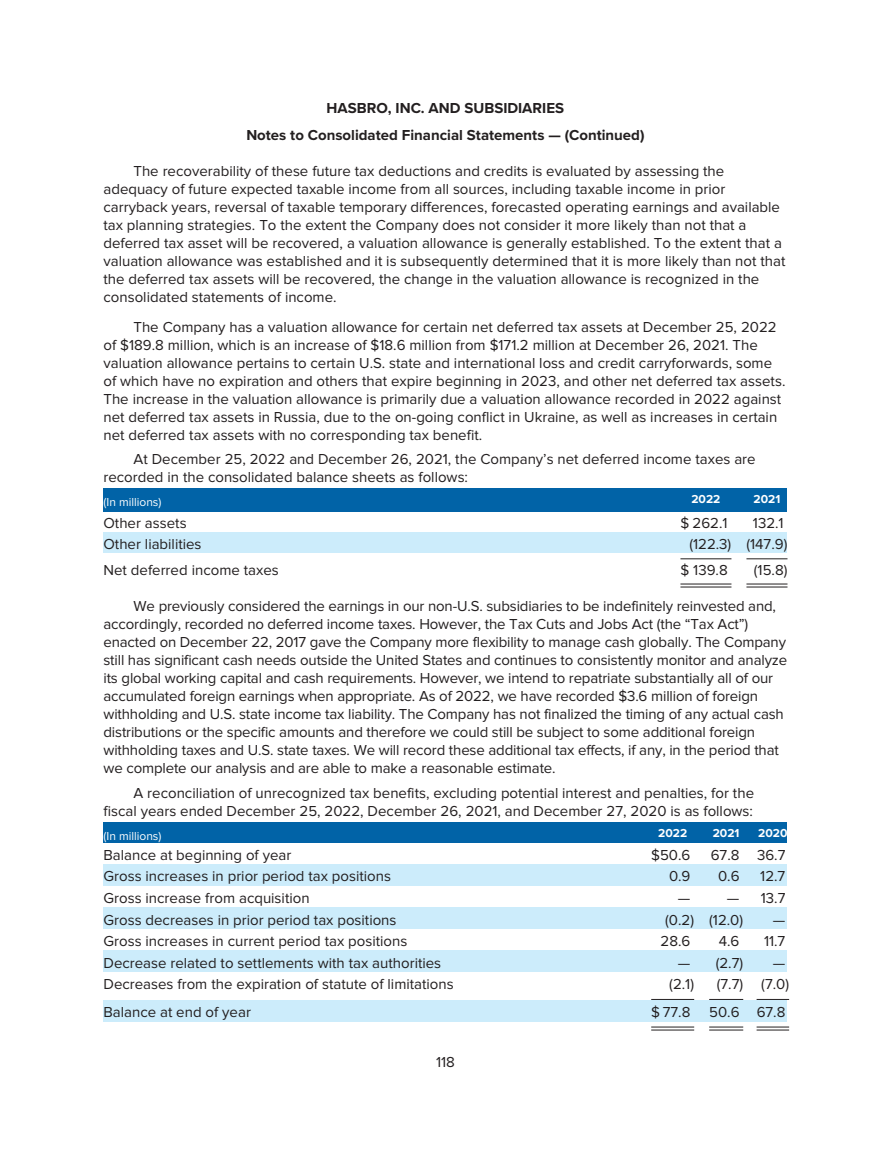
<style>
.page{position:relative;width:891px;height:1161px;background:#fff}
.page>*{position:absolute;margin:0;border:0;box-sizing:border-box;transform-origin:0 0}
.t1{font:15px/18px "Proxima Nova";color:#231f20}
.t2{font:700 15px/27px "Proxima Nova";color:#231f20;text-align:center}
.t3{font:12px "Proxima Nova";color:#fff}
.t4{font:700 12px "Proxima Nova";color:#fff}
</style>
<div class="page">
<div style="left:104px;top:488px;width:684px;height:24px;background:#0163a7"></div>
<div style="left:104px;top:532px;width:684px;height:21px;background:#ccecfb"></div>
<hr style="left:680px;top:558px;width:51px;height:1px;background:#231f20">
<hr style="left:746px;top:558px;width:41px;height:1px;background:#231f20">
<hr style="left:680px;top:584px;width:51px;height:1px;background:#231f20">
<hr style="left:680px;top:587px;width:51px;height:1px;background:#231f20">
<hr style="left:746px;top:584px;width:41px;height:1px;background:#231f20">
<hr style="left:746px;top:587px;width:41px;height:1px;background:#231f20">
<div style="left:104px;top:822px;width:684px;height:21px;background:#0163a7"></div>
<div style="left:104px;top:864px;width:684px;height:22px;background:#ccecfb"></div>
<div style="left:104px;top:907px;width:684px;height:22px;background:#ccecfb"></div>
<div style="left:104px;top:951px;width:684px;height:21px;background:#ccecfb"></div>
<div style="left:104px;top:1000px;width:684px;height:21px;background:#ccecfb"></div>
<hr style="left:651px;top:999px;width:43px;height:1px;background:#231f20">
<hr style="left:709px;top:999px;width:34px;height:1px;background:#231f20">
<hr style="left:757px;top:999px;width:32px;height:1px;background:#231f20">
<hr style="left:651px;top:1027px;width:43px;height:1px;background:#231f20">
<hr style="left:651px;top:1030px;width:43px;height:1px;background:#231f20">
<hr style="left:709px;top:1027px;width:34px;height:1px;background:#231f20">
<hr style="left:709px;top:1030px;width:34px;height:1px;background:#231f20">
<hr style="left:757px;top:1027px;width:32px;height:1px;background:#231f20">
<hr style="left:757px;top:1030px;width:32px;height:1px;background:#231f20">
<p class="t2" style="left:246px;top:95px;width:400px">HASBRO, INC. AND SUBSIDIARIES<br>Notes to Consolidated Financial Statements — (Continued)</p>
<p class="t1" style="left:104px;top:163px;width:683px;text-indent:30px">The recoverability of these future tax deductions and credits is evaluated by assessing the adequacy of future expected taxable income from all sources, including taxable income in prior carryback years, reversal of taxable temporary differences, forecasted operating earnings and available tax planning strategies. To the extent the Company does not consider it more likely than not that a deferred tax asset will be recovered, a valuation allowance is generally established. To the extent that a valuation allowance was established and it is subsequently determined that it is more likely than not that the deferred tax assets will be recovered, the change in the valuation allowance is recognized in the consolidated statements of income.</p>
<p class="t1" style="left:104px;top:319px;width:683px;text-indent:30px">The Company has a valuation allowance for certain net deferred tax assets at December 25, 2022 of $189.8 million, which is an increase of $18.6 million from $171.2 million at December 26, 2021. The valuation allowance pertains to certain U.S. state and international loss and credit carryforwards, some of which have no expiration and others that expire beginning in 2023, and other net deferred tax assets.<br>The increase in the valuation allowance is primarily due a valuation allowance recorded in 2022 against net deferred tax assets in Russia, due to the on-going conflict in Ukraine, as well as increases in certain net deferred tax assets with no corresponding tax benefit.</p>
<p class="t1" style="left:104px;top:451px;width:654px;text-indent:30px">At December 25, 2022 and December 26, 2021, the Company’s net deferred income taxes are recorded in the consolidated balance sheets as follows:</p>
<p class="t3" style="left:104px;top:498px;width:60px">(In millions)</p>
<p class="t4" style="left:691px;top:495px;width:31px">2022</p>
<p class="t4" style="left:754px;top:495px;width:28px">2021</p>
<p class="t1" style="left:104px;top:516px;width:85px">Other assets</p>
<p class="t1" style="left:680px;top:516px;width:49px">$ 262.1</p>
<p class="t1" style="left:753px;top:516px;width:32px">132.1</p>
<p class="t1" style="left:104px;top:536px;width:100px">Other liabilities</p>
<p class="t1" style="left:689px;top:536px;width:100px">(122.3) (147.9)</p>
<p class="t1" style="left:104px;top:563px;width:177px">Net deferred income taxes</p>
<p class="t1" style="left:680px;top:563px;width:49px">$ 139.8</p>
<p class="t1" style="left:754px;top:563px;width:35px">(15.8)</p>
<p class="t1" style="left:104px;top:599px;width:685px;text-indent:30px">We previously considered the earnings in our non-U.S. subsidiaries to be indefinitely reinvested and, accordingly, recorded no deferred income taxes. However, the Tax Cuts and Jobs Act (the “Tax Act”) enacted on December 22, 2017 gave the Company more flexibility to manage cash globally. The Company still has significant cash needs outside the United States and continues to consistently monitor and analyze its global working capital and cash requirements. However, we intend to repatriate substantially all of our accumulated foreign earnings when appropriate. As of 2022, we have recorded $3.6 million of foreign withholding and U.S. state income tax liability. The Company has not finalized the timing of any actual cash distributions or the specific amounts and therefore we could still be subject to some additional foreign withholding taxes and U.S. state taxes. We will record these additional tax effects, if any, in the period that we complete our analysis and are able to make a reasonable estimate.</p>
<p class="t1" style="left:104px;top:785px;width:652px;text-align:right">A reconciliation of unrecognized tax benefits, excluding potential interest and penalties, for the fiscal years ended December 25, 2022, December 26, 2021, and December 27, 2020 is as follows:</p>
<p class="t3" style="left:104px;top:832px;width:60px">(In millions)</p>
<p class="t4" style="left:658px;top:829px;width:31px">2022</p>
<p class="t4" style="left:713px;top:829px;width:28px">2021</p>
<p class="t4" style="left:758px;top:829px;width:31px">2020</p>
<p class="t1" style="left:104px;top:847px;width:189px">Balance at beginning of year</p>
<p class="t1" style="left:651px;top:847px;width:41px">$50.6</p>
<p class="t1" style="left:711px;top:847px;width:76px">67.8 36.7</p>
<p class="t1" style="left:104px;top:869px;width:289px">Gross increases in prior period tax positions</p>
<p class="t1" style="left:669px;top:869px;width:23px">0.9</p>
<p class="t1" style="left:718px;top:869px;width:23px">0.6</p>
<p class="t1" style="left:760px;top:869px;width:27px">12.7</p>
<p class="t1" style="left:104px;top:891px;width:208px">Gross increase from acquisition</p>
<p class="t1" style="left:678px;top:891px;width:14px">—</p>
<p class="t1" style="left:727px;top:891px;width:60px">— 13.7</p>
<p class="t1" style="left:104px;top:912px;width:295px">Gross decreases in prior period tax positions</p>
<p class="t1" style="left:665px;top:912px;width:79px">(0.2) (12.0)</p>
<p class="t1" style="left:773px;top:912px;width:14px">—</p>
<p class="t1" style="left:104px;top:934px;width:305px">Gross increases in current period tax positions</p>
<p class="t1" style="left:661px;top:934px;width:31px">28.6</p>
<p class="t1" style="left:719px;top:934px;width:22px">4.6</p>
<p class="t1" style="left:764px;top:934px;width:23px">11.7</p>
<p class="t1" style="left:104px;top:955px;width:339px">Decrease related to settlements with tax authorities</p>
<p class="t1" style="left:678px;top:955px;width:67px">— (2.7)</p>
<p class="t1" style="left:773px;top:955px;width:14px">—</p>
<p class="t1" style="left:104px;top:977px;width:352px">Decreases from the expiration of statute of limitations</p>
<p class="t1" style="left:669px;top:977px;width:26px">(2.1)</p>
<p class="t1" style="left:717px;top:977px;width:74px">(7.7) (7.0)</p>
<p class="t1" style="left:104px;top:1005px;width:149px">Balance at end of year</p>
<p class="t1" style="left:651px;top:1005px;width:136px">$ 77.8 50.6 67.8</p>
<p class="t1" style="left:436px;top:1054px;width:20px">118</p>
</div>
